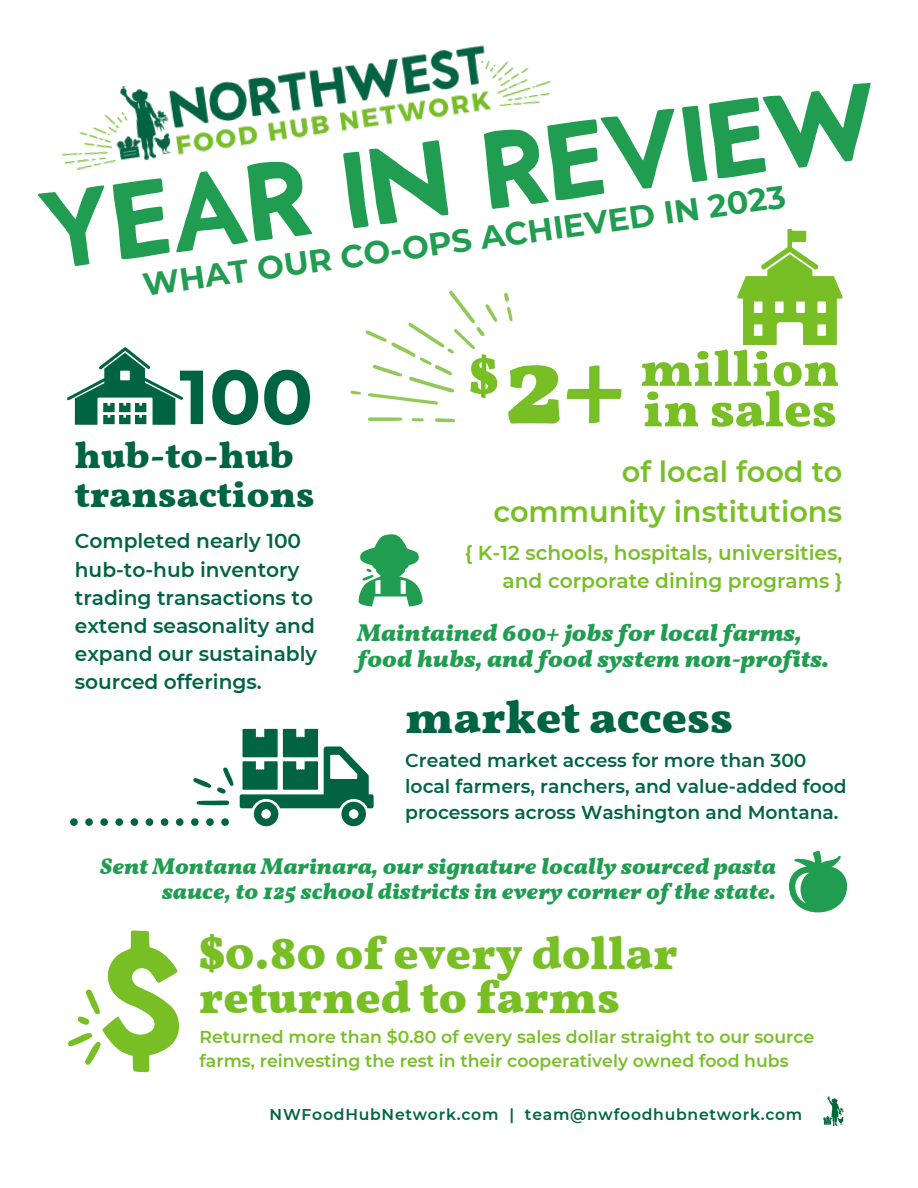
<style>
.page{position:relative;width:918px;height:1188px;background:#fff}
.page>*{position:absolute;margin:0;border:0;box-sizing:border-box;transform-origin:0 0}
.t1{font:131.1px "Handmade Wanderlust Font Thick Regular";color:#209d50}
.t2{font:900 114.75px "Vollkorn";color:#78bf26}
.t3{font:700 76.35px "Montserrat";color:#006443}
.t4{font:900 52.35px "Vollkorn";color:#78bf26}
.t5{font:900 50.85px/40.5px "Vollkorn";color:#78bf26}
.t6{font:900 46.5px "Vollkorn";color:#78bf26}
.t7{font:900 46.5px "Vollkorn";color:#006443}
.t8{font:900 37.35px/38.8px "Vollkorn";color:#006443}
.t9{font:700 31.65px "Montserrat";color:#209d50}
.t10{font:600 28.8px/39.9px "Montserrat";color:#78bf26;text-align:right}
.t11{font:italic 900 24.15px "Vollkorn";color:#209d50}
.t12{font:italic 900 22.8px/24.9px "Vollkorn";color:#209d50;text-align:right}
.t13{font:600 20.1px/28px "Montserrat";color:#006443}
.t14{font:600 20.1px "Montserrat";color:#78bf26}
.t15{font:600 18.75px/26px "Montserrat";color:#006443}
.t16{font:600 17.25px/23.7px "Montserrat";color:#78bf26}
.t17{font:600 15.6px "Montserrat";letter-spacing:.05em;color:#006443}
</style>
<div class="page">
<svg style="left:68px;top:931px;width:111px;height:141px"></svg>
<svg style="left:67px;top:347px;width:116px;height:78px"></svg>
<img style="left:350px;top:290px;width:163px;height:133px">
<svg style="left:737px;top:229px;width:106px;height:116px"></svg>
<svg style="left:240px;top:729px;width:134px;height:97px"></svg>
<svg style="left:217px;top:767px;width:17px;height:27px"></svg>
<svg style="left:193px;top:778px;width:18px;height:10px"></svg>
<svg style="left:197px;top:800px;width:32px;height:5px"></svg>
<svg style="left:70px;top:818px;width:159px;height:8px"></svg>
<svg style="left:358px;top:534px;width:65px;height:73px"></svg>
<svg style="left:789px;top:851px;width:58px;height:62px"></svg>
<img style="left:824px;top:1096px;width:20px;height:29px">
<img style="left:62px;top:45px;width:489px;height:125px">
<p class="t1" style="left:25px;top:143px;width:852px;rotate:-8deg">YEAR IN REVIEW</p>
<p class="t9" style="left:140px;top:266px;width:650px;rotate:-8deg">WHAT OUR CO-OPS ACHIEVED IN 2023</p>
<p class="t3" style="left:179px;top:350px;width:135px">100</p>
<p class="t8" style="left:75px;top:439px;width:241px">hub-to-hub transactions</p>
<p class="t13" style="left:75px;top:527px;width:228px">Completed nearly 100</p>
<p class="t13" style="left:75px;top:555px;width:244px">hub-to-hub inventory trading transactions to extend seasonality and expand our sustainably sourced offerings.</p>
<p class="t5" style="left:640px;top:353px;width:201px">million in sales</p>
<p class="t10" style="left:493px;top:452px;width:351px">of local food to community institutions</p>
<h2 class="t4" style="left:469px;top:354px;width:31px">$</h2>
<p class="t2" style="left:505px;top:337px;width:122px">2+</p>
<h3 class="t14" style="left:465px;top:541px;width:379px">{ K-12 schools, hospitals, universities,</h3>
<h5 class="t14" style="left:503px;top:569px;width:341px">and corporate dining programs }</h5>
<p class="t11" style="left:358px;top:623px;width:446px">Maintained 600+ jobs for local farms,</p>
<p class="t11" style="left:358px;top:649px;width:473px">food hubs, and food system non-profits.</p>
<p class="t7" style="left:405px;top:699px;width:329px">market access</p>
<p class="t15" style="left:405px;top:747px;width:443px">Created market access for more than 300 local farmers, ranchers, and value-added food processors across Washington and Montana.</p>
<p class="t12" style="left:100px;top:856px;width:677px">Sent Montana Marinara, our signature locally sourced pasta sauce, to 125 school districts in every corner of the state.</p>
<p class="t6" style="left:199px;top:934px;width:480px">$0.80 of every dollar</p>
<h6 class="t6" style="left:199px;top:978px;width:422px">returned to farms</h6>
<h1 class="t16" style="left:200px;top:1025px;width:616px">Returned more than $0.80 of every sales dollar straight to our source farms, reinvesting the rest in their cooperatively owned food hubs</h1>
<h4 class="t17" style="left:270px;top:1105px;width:246px">NWFoodHubNetwork.com |</h4>
<p class="t17" style="left:525px;top:1105px;width:279px">team@nwfoodhubnetwork.com</p>
</div>
